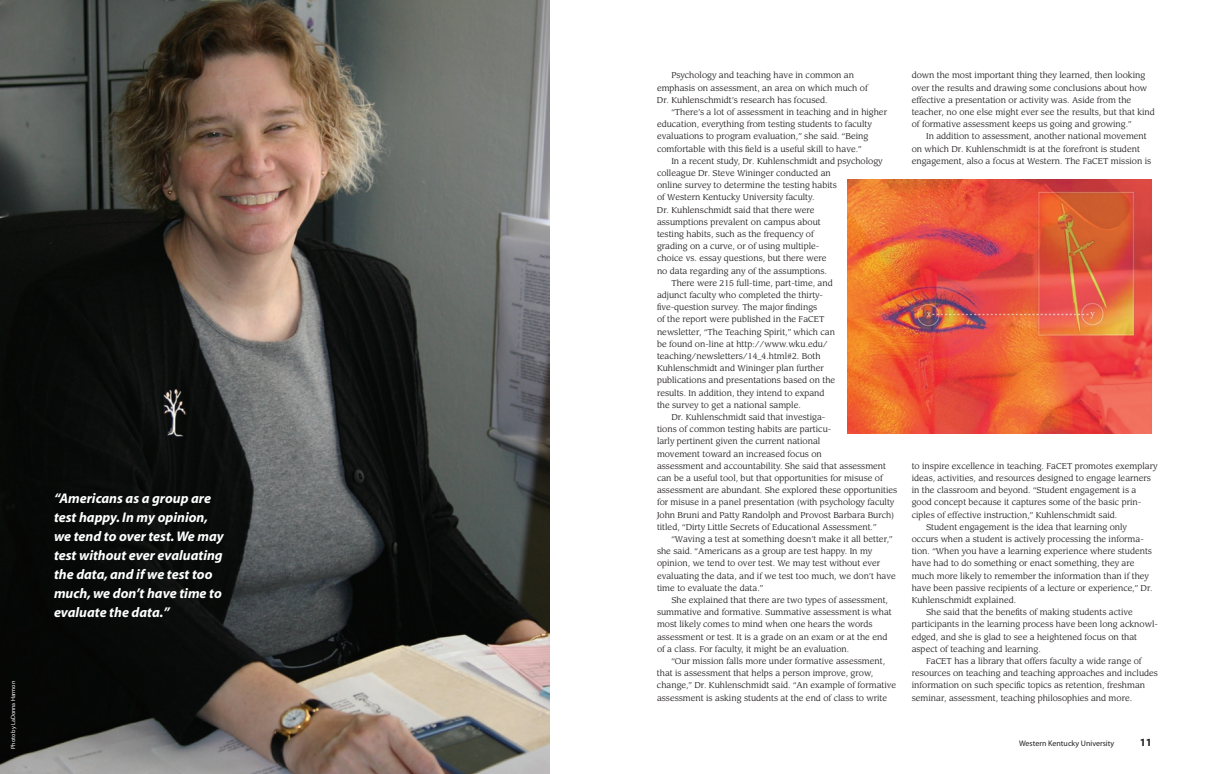
<style>
.page{position:relative;width:1206px;height:774px;background:#fff}
.page>*{position:absolute;margin:0;border:0;box-sizing:border-box;transform-origin:0 0}
.t1{font:italic 700 14px/19px "Myriad";color:#fff}
.t2{font:700 11px "Myriad";color:#231f20}
.t3{font:8.2px/12.2px "Leawood";color:#231f20}
.t4{font:8px "Myriad";color:#231f20}
.t5{font:6px "Myriad";color:#fff}
</style>
<div class="page">
<img style="left:0;top:0;width:549px;height:774px">
<img style="left:847px;top:179px;width:305px;height:255px">
<p class="t5" style="left:10px;top:749px;width:70px;rotate:-90deg">Photo by LaDonna Harmon</p>
<h1 class="t1" style="left:54px;top:489px;width:171px">“Americans as a group are test happy. In my opinion, we tend to over test. We may test without ever evaluating the data, and if we test too much, we don’t have time to evaluate the data.”</h1>
<p class="t3" style="left:657px;top:69px;width:212px;text-indent:14px">Psychology and teaching have in common an emphasis on assessment, an area on which much of<br>Dr. Kuhlenschmidt’s research has focused.</p>
<p class="t3" style="left:657px;top:106px;width:232px;text-indent:14px">“There’s a lot of assessment in teaching and in higher education, everything from testing students to faculty evaluations to program evaluation,” she said. “Being comfortable with this field is a useful skill to have.”</p>
<p class="t3" style="left:671px;top:155px;width:213px">In a recent study, Dr. Kuhlenschmidt and psychology</p>
<p class="t3" style="left:657px;top:167px;width:175px">colleague Dr. Steve Wininger conducted an</p>
<p class="t3" style="left:657px;top:179px;width:181px">online survey to determine the testing habits</p>
<p class="t3" style="left:657px;top:191px;width:159px">of Western Kentucky University faculty.</p>
<p class="t3" style="left:657px;top:204px;width:159px">Dr. Kuhlenschmidt said that there were</p>
<p class="t3" style="left:657px;top:216px;width:165px">assumptions prevalent on campus about</p>
<p class="t3" style="left:657px;top:228px;width:158px">testing habits, such as the frequency of</p>
<p class="t3" style="left:657px;top:240px;width:164px">grading on a curve, or of using multiple-</p>
<p class="t3" style="left:657px;top:252px;width:171px">choice vs. essay questions, but there were</p>
<p class="t3" style="left:657px;top:265px;width:172px">no data regarding any of the assumptions.</p>
<p class="t3" style="left:671px;top:277px;width:163px">There were 215 full-time, part-time, and</p>
<p class="t3" style="left:657px;top:289px;width:168px">adjunct faculty who completed the thirty-</p>
<p class="t3" style="left:657px;top:301px;width:162px">five-question survey. The major findings</p>
<p class="t3" style="left:657px;top:313px;width:169px">of the report were published in the FaCET</p>
<p class="t3" style="left:657px;top:326px;width:180px">newsletter, “The Teaching Spirit,” which can</p>
<p class="t3" style="left:657px;top:338px;width:172px">be found on-line at http://www.wku.edu/</p>
<p class="t3" style="left:657px;top:350px;width:165px">teaching/newsletters/14_4.html#2. Both</p>
<p class="t3" style="left:657px;top:362px;width:168px">Kuhlenschmidt and Wininger plan further</p>
<p class="t3" style="left:657px;top:374px;width:180px">publications and presentations based on the</p>
<p class="t3" style="left:657px;top:387px;width:169px">results. In addition, they intend to expand</p>
<p class="t3" style="left:657px;top:399px;width:145px">the survey to get a national sample.</p>
<p class="t3" style="left:671px;top:411px;width:156px">Dr. Kuhlenschmidt said that investiga-</p>
<p class="t3" style="left:657px;top:423px;width:176px">tions of common testing habits are particu-</p>
<p class="t3" style="left:657px;top:435px;width:165px">larly pertinent given the current national</p>
<p class="t3" style="left:657px;top:448px;width:166px">movement toward an increased focus on</p>
<p class="t3" style="left:657px;top:460px;width:231px">assessment and accountability. She said that assessment</p>
<p class="t3" style="left:657px;top:472px;width:227px">can be a useful tool, but that opportunities for misuse of</p>
<p class="t3" style="left:657px;top:484px;width:242px">assessment are abundant. She explored these opportunities</p>
<p class="t3" style="left:657px;top:496px;width:239px">for misuse in a panel presentation (with psychology faculty</p>
<p class="t3" style="left:657px;top:509px;width:239px">John Bruni and Patty Randolph and Provost Barbara Burch)</p>
<p class="t3" style="left:657px;top:521px;width:221px">titled, “Dirty Little Secrets of Educational Assessment.”</p>
<p class="t3" style="left:671px;top:533px;width:223px">“Waving a test at something doesn’t make it all better,”</p>
<p class="t3" style="left:657px;top:545px;width:217px">she said. “Americans as a group are test happy. In my</p>
<p class="t3" style="left:657px;top:557px;width:225px">opinion, we tend to over test. We may test without ever</p>
<p class="t3" style="left:657px;top:570px;width:240px">evaluating the data, and if we test too much, we don’t have</p>
<p class="t3" style="left:657px;top:582px;width:108px">time to evaluate the data.”</p>
<p class="t3" style="left:671px;top:594px;width:218px">She explained that there are two types of assessment,</p>
<p class="t3" style="left:657px;top:606px;width:236px">summative and formative. Summative assessment is what</p>
<p class="t3" style="left:657px;top:618px;width:217px">most likely comes to mind when one hears the words</p>
<p class="t3" style="left:657px;top:631px;width:232px">assessment or test. It is a grade on an exam or at the end</p>
<p class="t3" style="left:657px;top:643px;width:194px">of a class. For faculty, it might be an evaluation.</p>
<p class="t3" style="left:671px;top:655px;width:215px">“Our mission falls more under formative assessment,</p>
<p class="t3" style="left:657px;top:667px;width:218px">that is assessment that helps a person improve, grow,</p>
<p class="t3" style="left:657px;top:679px;width:241px">change,” Dr. Kuhlenschmidt said. “An example of formative</p>
<p class="t3" style="left:657px;top:692px;width:232px">assessment is asking students at the end of class to write</p>
<p class="t3" style="left:912px;top:69px;width:245px">down the most important thing they learned, then looking over the results and drawing some conclusions about how effective a presentation or activity was. Aside from the teacher, no one else might ever see the results, but that kind of formative assessment keeps us going and growing.”</p>
<p class="t3" style="left:912px;top:130px;width:241px;text-indent:14px">In addition to assessment, another national movement on which Dr. Kuhlenschmidt is at the forefront is student engagement, also a focus at Western. The FaCET mission is</p>
<p class="t3" style="left:912px;top:460px;width:247px">to inspire excellence in teaching. FaCET promotes exemplary</p>
<p class="t3" style="left:912px;top:472px;width:241px">ideas, activities, and resources designed to engage learners</p>
<p class="t3" style="left:912px;top:484px;width:226px">in the classroom and beyond. “Student engagement is a</p>
<p class="t3" style="left:912px;top:496px;width:231px">good concept because it captures some of the basic prin-</p>
<p class="t3" style="left:912px;top:509px;width:207px">ciples of effective instruction,” Kuhlenschmidt said.</p>
<p class="t3" style="left:926px;top:521px;width:202px">Student engagement is the idea that learning only</p>
<p class="t3" style="left:912px;top:533px;width:234px">occurs when a student is actively processing the informa-</p>
<p class="t3" style="left:912px;top:545px;width:242px">tion. “When you have a learning experience where students</p>
<p class="t3" style="left:912px;top:557px;width:224px">have had to do something or enact something, they are</p>
<p class="t3" style="left:912px;top:570px;width:239px">much more likely to remember the information than if they</p>
<p class="t3" style="left:912px;top:582px;width:242px">have been passive recipients of a lecture or experience,” Dr.</p>
<p class="t3" style="left:912px;top:594px;width:106px">Kuhlenschmidt explained.</p>
<p class="t3" style="left:926px;top:606px;width:208px">She said that the benefits of making students active</p>
<p class="t3" style="left:912px;top:618px;width:248px">participants in the learning process have been long acknowl-</p>
<p class="t3" style="left:912px;top:631px;width:227px">edged, and she is glad to see a heightened focus on that</p>
<p class="t3" style="left:912px;top:643px;width:131px">aspect of teaching and learning.</p>
<p class="t3" style="left:926px;top:655px;width:217px">FaCET has a library that offers faculty a wide range of</p>
<p class="t3" style="left:912px;top:667px;width:248px">resources on teaching and teaching approaches and includes</p>
<p class="t3" style="left:912px;top:679px;width:235px">information on such specific topics as retention, freshman</p>
<p class="t3" style="left:912px;top:692px;width:222px">seminar, assessment, teaching philosophies and more.</p>
<p class="t4" style="left:1019px;top:740px;width:97px">Western Kentucky University</p>
<h2 class="t2" style="left:1140px;top:737px;width:14px">11</h2>
</div>
